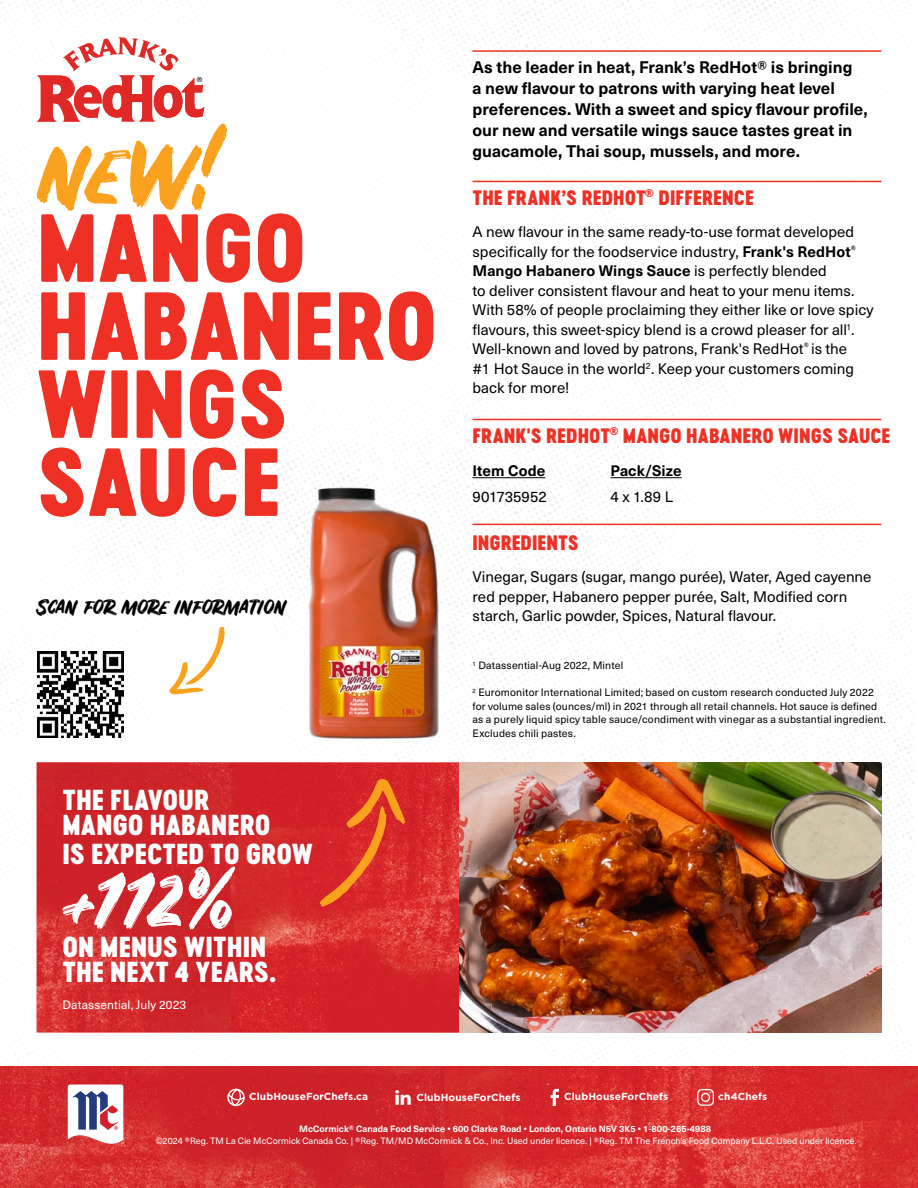
<style>
.page{position:relative;width:918px;height:1188px;background:#fff}
.page>*{position:absolute;margin:0;border:0;box-sizing:border-box;transform-origin:0 0}
.t1{font:90px/78px "Cervo Neue Black Neue";color:#ee3124}
.t2{font:87px "Rustico";color:#faa21d}
.t3{font:67.5px "Rustico";color:#fff}
.t4{font:27px/25.5px "Cervo Neue Black Neue";letter-spacing:.005em;color:#fff}
.t5{font:21px "Rustico";color:#000}
.t6{font:19.5px "Cervo Neue Black Neue";letter-spacing:.005em;color:#ee3124}
.t7{font:700 16.5px/21px "Neue Haas Unica Pro";color:#000}
.t8{font:15px/19.5px "Neue Haas Unica Pro";color:#000}
.t9{font:700 15px "Neue Haas Unica Pro";letter-spacing:.005em;color:#000}
.t10{font:12px "Neue Haas Unica Pro";letter-spacing:.01em;color:#fff}
.t11{font:10.5px/13.5px "Neue Haas Unica Pro";letter-spacing:.015em;color:#000}
.t12{font:700 10.2px "Gotham";letter-spacing:.01em;color:#fff}
.t13{font:9px "Neue Haas Unica Pro";color:#fff}
.t14{font:700 9px "Neue Haas Unica Pro";color:#fff}
.t15{font:6.9px "Helvetica LT Std";color:#000;scale:.96 1}
.s1{font-weight:700}
</style>
<div class="page">
<img style="left:0;top:0;width:914px;height:1066px">
<img style="left:37px;top:762px;width:844px;height:270px">
<hr style="left:472px;top:50px;width:409px;height:2px;background:#ee3124">
<hr style="left:472px;top:181px;width:409px;height:1px;background:#ee3124">
<hr style="left:472px;top:477px;width:73px;height:1px;background:#000">
<hr style="left:611px;top:477px;width:71px;height:1px;background:#000">
<hr style="left:472px;top:419px;width:409px;height:1px;background:#ee3124">
<hr style="left:472px;top:524px;width:409px;height:1px;background:#ee3124">
<img style="left:282px;top:484px;width:177px;height:260px">
<svg style="left:319px;top:779px;width:86px;height:128px;background:#db3a28"></svg>
<img style="left:0;top:1066px;width:918px;height:122px">
<svg style="left:227px;top:1088px;width:19px;height:19px"></svg>
<svg style="left:551px;top:1089px;width:8px;height:17px"></svg>
<svg style="left:697px;top:1089px;width:17px;height:17px"></svg>
<svg style="left:68px;top:1085px;width:55px;height:69px"></svg>
<svg style="left:37px;top:37px;width:167px;height:85px"></svg>
<svg style="left:169px;top:627px;width:56px;height:67px"></svg>
<img style="left:37px;top:651px;width:87px;height:87px">
<svg style="left:395px;top:1090px;width:16px;height:14px"></svg>
<p class="t15" style="left:197px;top:76px;width:7px">®</p>
<h2 class="t2" style="left:37px;top:123px;width:182px">NEW!</h2>
<h1 class="t1" style="left:37px;top:208px;width:402px">MANGO<br>HABANERO<br>WINGS<br>SAUCE</h1>
<h3 class="t5" style="left:37px;top:594px;width:251px">SCAN FOR MORE INFORMATION</h3>
<h3 class="t4" style="left:62px;top:787px;width:210px">THE FLAVOUR<br>MANGO HABANERO</h3>
<h3 class="t4" style="left:62px;top:841px;width:252px">IS EXPECTED TO GROW</h3>
<h3 class="t3" style="left:62px;top:861px;width:174px">+112%</h3>
<h3 class="t4" style="left:62px;top:934px;width:215px">ON MENUS WITHIN<br>THE NEXT 4 YEARS.</h3>
<p class="t10" style="left:62px;top:998px;width:125px">Datassential, July 2023</p>
<p class="t7" style="left:472px;top:57px;width:397px">As the leader in heat, Frank’s RedHot® is bringing<br>a new flavour to patrons with varying heat level preferences. With a sweet and spicy flavour profile, our new and versatile wings sauce tastes great in guacamole, Thai soup, mussels, and more.</p>
<h3 class="t6" style="left:472px;top:184px;width:283px">THE FRANK’S REDHOT<sup>®</sup> DIFFERENCE</h3>
<p class="t8" style="left:472px;top:223px;width:403px">A new flavour in the same ready-to-use format developed specifically for the foodservice industry, <span class="s1">Frank's RedHot</span><sup>® </sup><span class="s1">Mango Habanero Wings Sauce</span> is perfectly blended<br>to deliver consistent flavour and heat to your menu items.<br>With 58% of people proclaiming they either like or love spicy flavours, this sweet-spicy blend is a crowd pleaser for all<sup>1</sup>.<br>Well-known and loved by patrons, Frank's RedHot<sup>®</sup> is the<br>#1 Hot Sauce in the world<sup>2</sup>. Keep your customers coming back for more!</p>
<h3 class="t6" style="left:472px;top:421px;width:420px">FRANK'S REDHOT<sup>®</sup> MANGO HABANERO WINGS SAUCE</h3>
<p class="t9" style="left:472px;top:462px;width:74px">Item Code</p>
<p class="t8" style="left:472px;top:488px;width:76px">901735952</p>
<p class="t9" style="left:611px;top:462px;width:73px">Pack/Size</p>
<p class="t8" style="left:611px;top:488px;width:64px">4 x 1.89 L</p>
<h3 class="t6" style="left:472px;top:528px;width:108px">INGREDIENTS</h3>
<p class="t8" style="left:472px;top:567px;width:401px">Vinegar, Sugars (sugar, mango purée), Water, Aged cayenne red pepper, Habanero pepper purée, Salt, Modified corn starch, Garlic powder, Spices, Natural flavour.</p>
<p class="t11" style="left:472px;top:659px;width:152px"><sup>1</sup> Datassential-Aug 2022, Mintel</p>
<p class="t11" style="left:472px;top:686px;width:415px"><sup>2</sup> Euromonitor International Limited; based on custom research conducted July 2022 for volume sales (ounces/ml) in 2021 through all retail channels. Hot sauce is defined as a purely liquid spicy table sauce/condiment with vinegar as a substantial ingredient.<br>Excludes chili pastes.</p>
<p class="t12" style="left:249px;top:1090px;width:120px">ClubHouseForChefs.ca</p>
<p class="t12" style="left:417px;top:1090px;width:106px">ClubHouseForChefs</p>
<p class="t12" style="left:564px;top:1090px;width:106px">ClubHouseForChefs</p>
<p class="t12" style="left:718px;top:1090px;width:50px">ch4Chefs</p>
<p class="t14" style="left:299px;top:1123px;width:413px">McCormick® Canada Food Service • 600 Clarke Road • London, Ontario N5V 3K5 • 1-800-265-4988</p>
<p class="t13" style="left:155px;top:1135px;width:703px">©2024 ®Reg. TM La Cie McCormick Canada Co. | ®Reg. TM/MD McCormick &amp; Co., Inc. Used under licence. | ®Reg. TM The French’s Food Company L.L.C. Used under licence.</p>
</div>
